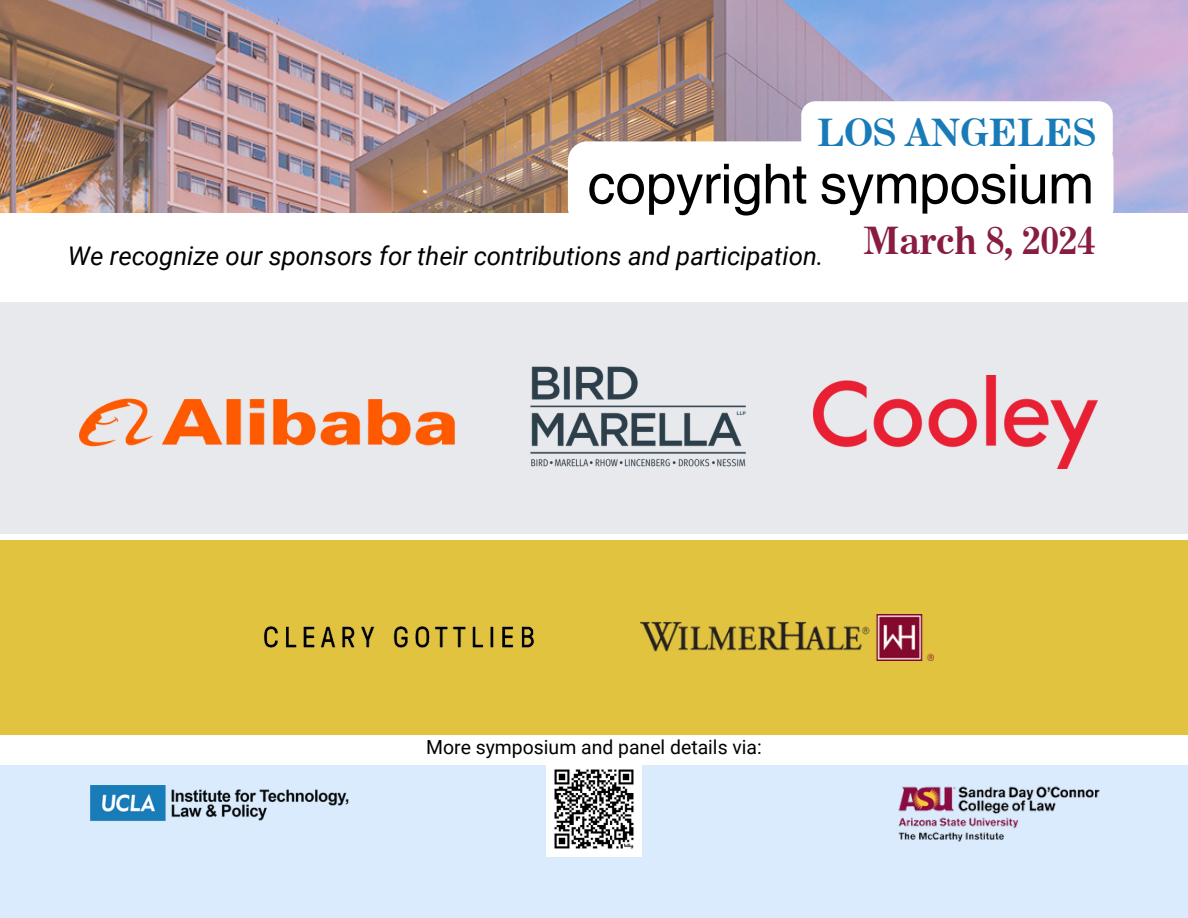
<style>
.page{position:relative;width:1188px;height:918px;background:#fff}
.page>*{position:absolute;margin:0;border:0;box-sizing:border-box;transform-origin:0 0}
.t1{font:55.2px "Helvetica World";letter-spacing:-.01em;color:#000}
.t2{font:700 37.95px "Century Expanded BT";letter-spacing:-.01em;color:#881c43}
.t3{font:700 37.95px "Century Expanded BT";letter-spacing:-.01em;color:#187bb8}
.t4{font:italic 25.65px "Roboto";color:#000}
.t5{font:19.35px "Roboto";color:#000}
</style>
<div class="page">
<img style="left:0;top:0;width:1187px;height:213px">
<div style="left:0;top:303px;width:1188px;height:231px;background:#e7e9ec"></div>
<div style="left:0;top:540px;width:1188px;height:194px;background:#e1c340"></div>
<div style="left:0;top:765px;width:1188px;height:153px;background:#daebfe"></div>
<img style="left:898px;top:786px;width:202px;height:56px">
<img style="left:91px;top:785px;width:257px;height:36px">
<img style="left:547px;top:765px;width:94px;height:91px">
<img style="left:264px;top:626px;width:270px;height:22px">
<img style="left:814px;top:376px;width:283px;height:92px">
<img style="left:80px;top:398px;width:374px;height:49px">
<img style="left:640px;top:614px;width:294px;height:46px">
<img style="left:530px;top:366px;width:216px;height:101px">
<svg style="left:568px;top:141px;width:545px;height:72px"></svg>
<svg style="left:801px;top:101px;width:312px;height:63px"></svg>
<p class="t3" style="left:818px;top:109px;width:280px">LOS ANGELES</p>
<p class="t1" style="left:587px;top:151px;width:508px">copyright symposium</p>
<p class="t4" style="left:68px;top:241px;width:757px">We recognize our sponsors for their contributions and participation.</p>
<p class="t2" style="left:863px;top:217px;width:234px">March 8, 2024</p>
<p class="t5" style="left:426px;top:736px;width:337px">More symposium and panel details via:</p>
</div>
